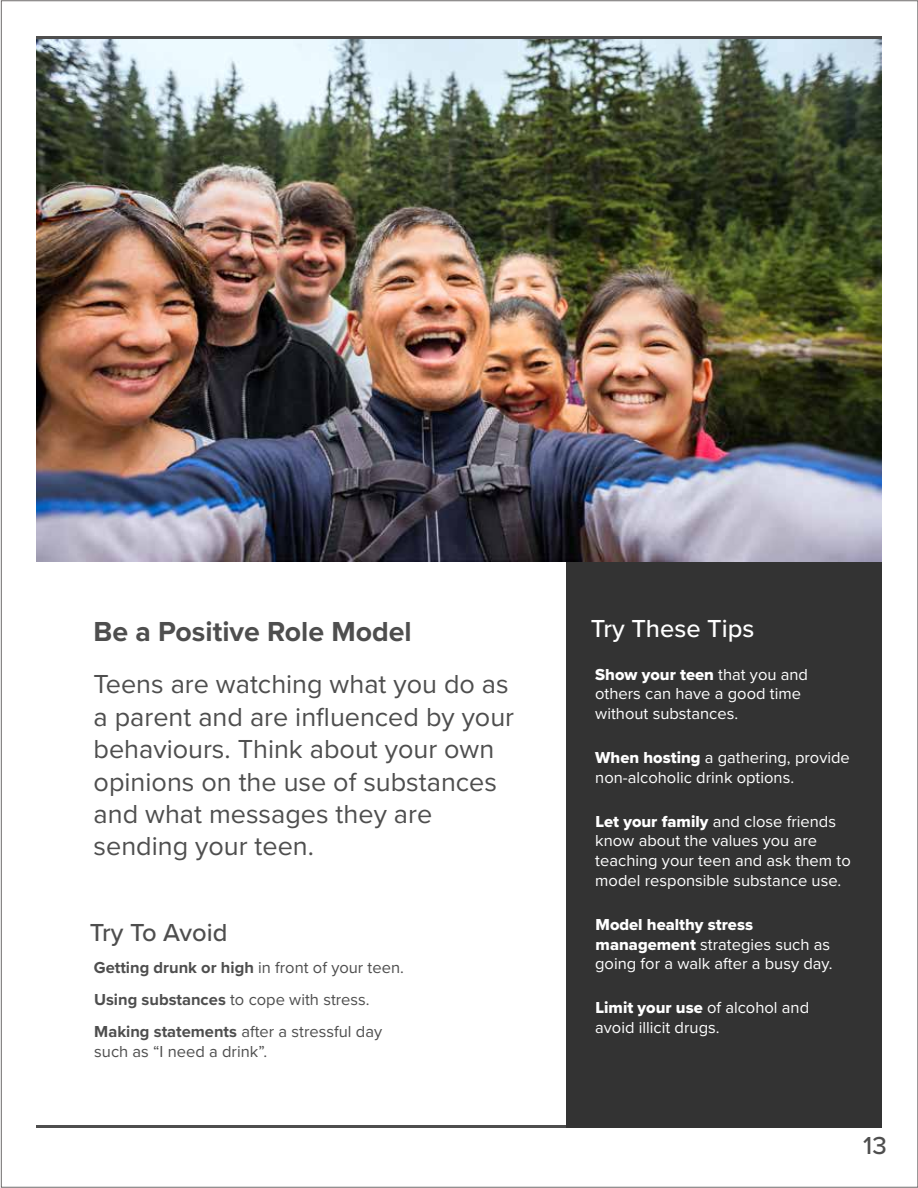
<style>
.page{position:relative;width:918px;height:1188px;background:#fff}
.page>*{position:absolute;margin:0;border:0;box-sizing:border-box;transform-origin:0 0}
.t1{font:700 28.5px "Proxima Nova";color:#4e4e4e}
.t2{font:27px/32.4px "Proxima Nova";color:#4e4e4e}
.t3{font:500 25.5px "Proxima Nova";color:#4e4e4e}
.t4{font:500 25.5px "Proxima Nova";color:#fff}
.t5{font:16.5px/19.8px "Proxima Nova";color:#fff}
.t6{font:16.5px/31.8px "Proxima Nova";color:#4e4e4e}
.t7{font:16.5px "Proxima Nova Extrabld";color:#fff}
.s1{font-weight:700}
.s2{font-family:"Proxima Nova"}
.s3{font-family:"Proxima Nova Extrabld"}
</style>
<div class="page">
<hr style="left:36px;top:1125px;width:846px;height:3px;background:#4e4e4e">
<div style="left:567px;top:252px;width:315px;height:876px;background:#333"></div>
<img style="left:36px;top:39px;width:845px;height:523px">
<hr style="left:36px;top:36px;width:846px;height:3px;background:#4e4e4e">
<h1 class="t1" style="left:94px;top:615px;width:320px">Be a Positive Role Model</h1>
<h2 class="t2" style="left:94px;top:669px;width:422px">Teens are watching what you do as a parent and are influenced by your behaviours. Think about your own opinions on the use of substances and what messages they are sending your teen.</h2>
<h3 class="t3" style="left:90px;top:914px;width:139px">Try To Avoid</h3>
<p class="t6" style="left:94px;top:952px;width:312px"><span class="s1">Getting drunk or high</span> in front of your teen.<br><span class="s1">Using substances</span> to cope with stress.<br><span class="s1">Making statements</span> after a stressful day</p>
<p class="t6" style="left:94px;top:1036px;width:175px">such as “I need a drink”.</p>
<h3 class="t4" style="left:591px;top:610px;width:165px">Try These Tips</h3>
<p class="t7" style="left:595px;top:662px;width:214px">Show your teen <span class="s2">that you and</span></p>
<p class="t5" style="left:595px;top:684px;width:207px">others can have a good time without substances.</p>
<p class="t5" style="left:595px;top:748px;width:256px"><span class="s3">When hosting</span> a gathering, provide non-alcoholic drink options.</p>
<p class="t5" style="left:595px;top:811px;width:257px"><span class="s3">Let your family</span> and close friends know about the values you are teaching your teen and ask them to model responsible substance use.</p>
<p class="t7" style="left:596px;top:912px;width:159px">Model healthy stress</p>
<p class="t5" style="left:595px;top:935px;width:239px"><span class="s3">management</span> strategies such as going for a walk after a busy day.</p>
<p class="t7" style="left:596px;top:995px;width:215px">Limit your use <span class="s2">of alcohol and</span></p>
<p class="t5" style="left:595px;top:1018px;width:126px">avoid illicit drugs.</p>
<h3 class="t3" style="left:863px;top:1127px;width:25px">13</h3>
</div>
